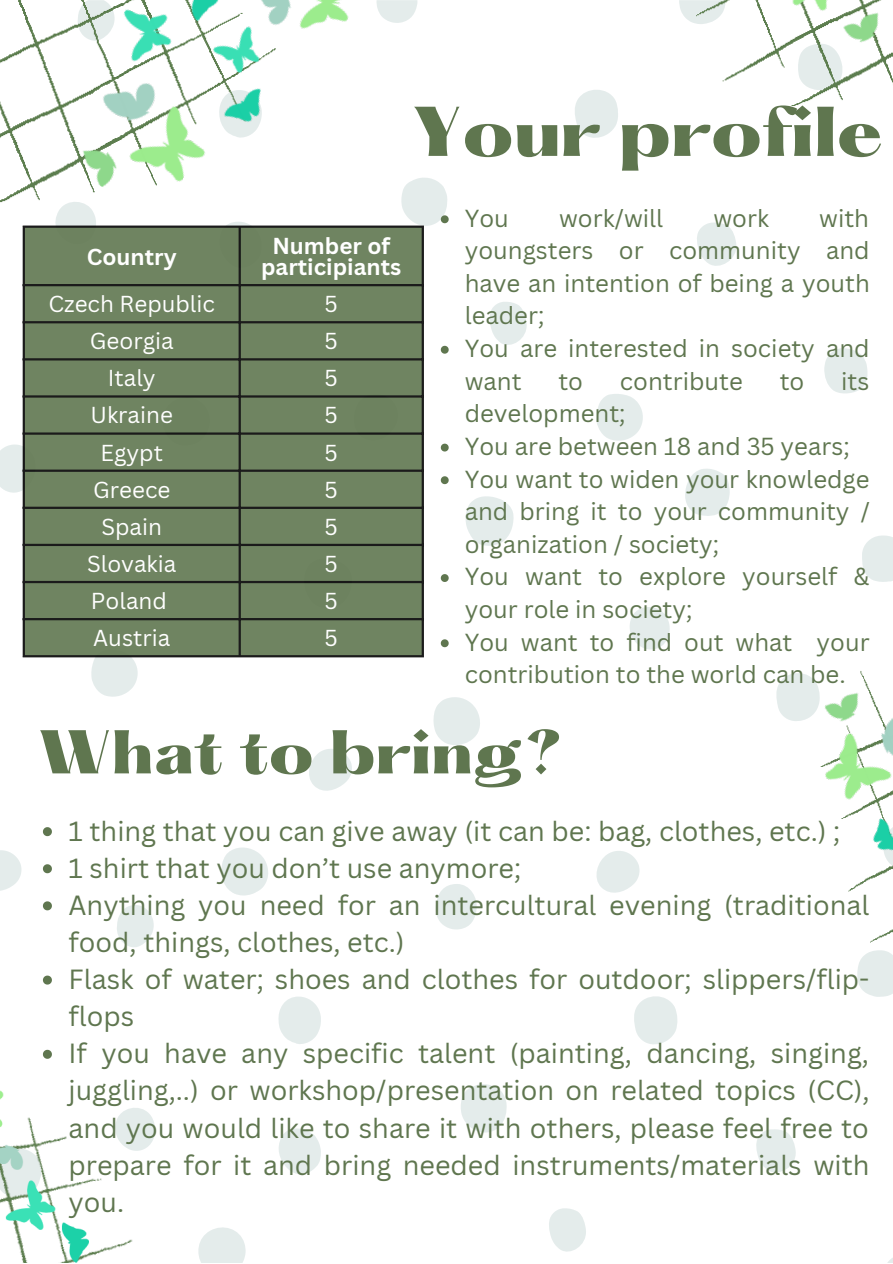
<style>
.page{position:relative;width:893px;height:1264px;background:#fff}
.page>*{position:absolute;margin:0;border:0;box-sizing:border-box;transform-origin:0 0}
.t1{font:900 61.5px "Hatton";color:#5f764f}
.t2{font:900 54px "Hatton";color:#5f764f}
.t3{font:27px/37px "Canva Sans";color:#5f764f}
.t4{font:24px/32.5px "Canva Sans";color:#5f764f}
.t5{font:22.5px "Canva Sans";color:#fff}
.t6{font:700 22.5px/21.3px "Canva Sans";color:#fff;text-align:center}
</style>
<div class="page">
<svg style="left:465px;top:496px;width:48px;height:50px"></svg>
<svg style="left:685px;top:469px;width:44px;height:47px"></svg>
<svg style="left:862px;top:535px;width:30px;height:47px"></svg>
<svg style="left:222px;top:847px;width:46px;height:48px"></svg>
<svg style="left:91px;top:657px;width:47px;height:39px"></svg>
<svg style="left:309px;top:749px;width:43px;height:42px"></svg>
<svg style="left:630px;top:607px;width:39px;height:42px"></svg>
<svg style="left:489px;top:302px;width:38px;height:43px"></svg>
<svg style="left:824px;top:348px;width:44px;height:46px"></svg>
<svg style="left:433px;top:697px;width:47px;height:48px"></svg>
<svg style="left:596px;top:394px;width:46px;height:47px"></svg>
<svg style="left:596px;top:851px;width:43px;height:42px"></svg>
<svg style="left:0;top:444px;width:23px;height:52px"></svg>
<svg style="left:697px;top:232px;width:40px;height:34px"></svg>
<svg style="left:279px;top:1128px;width:42px;height:46px"></svg>
<svg style="left:278px;top:996px;width:43px;height:48px"></svg>
<svg style="left:436px;top:884px;width:41px;height:45px"></svg>
<svg style="left:549px;top:1208px;width:37px;height:44px"></svg>
<svg style="left:117px;top:905px;width:37px;height:42px"></svg>
<svg style="left:461px;top:1084px;width:46px;height:48px"></svg>
<svg style="left:634px;top:996px;width:43px;height:48px"></svg>
<svg style="left:241px;top:1237px;width:5px;height:25px"></svg>
<svg style="left:756px;top:1131px;width:40px;height:42px"></svg>
<div style="left:25px;top:228px;width:396px;height:427px;background:#6f8461"></div>
<hr style="left:23px;top:228px;width:2px;height:427px;background:#000">
<hr style="left:238px;top:228px;width:3px;height:427px;background:#000">
<hr style="left:421px;top:228px;width:3px;height:427px;background:#000">
<hr style="left:23px;top:225px;width:401px;height:3px;background:#000">
<hr style="left:23px;top:284px;width:401px;height:2px;background:#000">
<hr style="left:23px;top:321px;width:401px;height:2px;background:#000">
<hr style="left:23px;top:358px;width:401px;height:2px;background:#000">
<hr style="left:23px;top:395px;width:401px;height:2px;background:#000">
<hr style="left:23px;top:432px;width:401px;height:3px;background:#000">
<hr style="left:23px;top:469px;width:401px;height:3px;background:#000">
<hr style="left:23px;top:506px;width:401px;height:3px;background:#000">
<hr style="left:23px;top:544px;width:401px;height:2px;background:#000">
<hr style="left:23px;top:581px;width:401px;height:2px;background:#000">
<hr style="left:23px;top:618px;width:401px;height:2px;background:#000">
<hr style="left:23px;top:655px;width:401px;height:2px;background:#000">
<svg style="left:441px;top:346px;width:7px;height:8px"></svg>
<svg style="left:441px;top:443px;width:7px;height:8px"></svg>
<svg style="left:441px;top:476px;width:7px;height:8px"></svg>
<svg style="left:441px;top:574px;width:7px;height:8px"></svg>
<svg style="left:441px;top:639px;width:7px;height:8px"></svg>
<img style="left:575px;top:0;width:317px;height:232px">
<img style="left:766px;top:671px;width:126px;height:460px">
<img style="left:0;top:0;width:56px;height:203px">
<img style="left:56px;top:0;width:393px;height:289px">
<img style="left:89px;top:1108px;width:152px;height:154px">
<img style="left:0;top:827px;width:89px;height:435px">
<p class="t6" style="left:87px;top:245px;width:91px">Country</p>
<p class="t6" style="left:261px;top:234px;width:142px">Number of participiants</p>
<p class="t5" style="left:48px;top:288px;width:168px">Czech Republic</p>
<p class="t5" style="left:324px;top:288px;width:15px">5</p>
<p class="t5" style="left:90px;top:325px;width:85px">Georgia</p>
<p class="t5" style="left:324px;top:325px;width:15px">5</p>
<p class="t5" style="left:108px;top:362px;width:49px">Italy</p>
<p class="t5" style="left:324px;top:362px;width:15px">5</p>
<p class="t5" style="left:90px;top:399px;width:84px">Ukraine</p>
<p class="t5" style="left:324px;top:399px;width:15px">5</p>
<p class="t5" style="left:101px;top:436px;width:64px">Egypt</p>
<p class="t5" style="left:324px;top:436px;width:15px">5</p>
<p class="t5" style="left:93px;top:473px;width:79px">Greece</p>
<p class="t5" style="left:324px;top:473px;width:15px">5</p>
<p class="t5" style="left:101px;top:511px;width:62px">Spain</p>
<p class="t5" style="left:324px;top:511px;width:15px">5</p>
<p class="t5" style="left:87px;top:548px;width:91px">Slovakia</p>
<p class="t5" style="left:324px;top:548px;width:15px">5</p>
<p class="t5" style="left:91px;top:585px;width:77px">Poland</p>
<p class="t5" style="left:324px;top:585px;width:15px">5</p>
<p class="t5" style="left:93px;top:622px;width:79px">Austria</p>
<p class="t5" style="left:324px;top:622px;width:15px">5</p>
<p class="t1" style="left:411px;top:103px;width:473px">Your profile</p>
<p class="t4" style="left:464px;top:201px;width:46px">You</p>
<p class="t4" style="left:559px;top:201px;width:106px">work/will</p>
<p class="t4" style="left:713px;top:201px;width:57px">work</p>
<p class="t4" style="left:464px;top:201px;width:406px;text-align:justify;text-indent:354px">with youngsters or community and have an intention of being a youth leader;</p>
<p class="t4" style="left:464px;top:331px;width:406px">You are interested in society and want</p>
<p class="t4" style="left:558px;top:364px;width:26px">to</p>
<p class="t4" style="left:620px;top:364px;width:124px">contribute</p>
<p class="t4" style="left:779px;top:364px;width:26px">to</p>
<p class="t4" style="left:841px;top:364px;width:30px">its</p>
<p class="t4" style="left:464px;top:396px;width:162px">development;</p>
<p class="t4" style="left:464px;top:429px;width:386px">You are between 18 and 35 years;</p>
<p class="t4" style="left:464px;top:462px;width:406px;text-align:justify">You want to widen your knowledge and bring it to your community / organization / society;</p>
<p class="t4" style="left:464px;top:559px;width:406px">You want to explore yourself &amp; your role in society;</p>
<p class="t4" style="left:464px;top:625px;width:406px">You want to find out what your contribution to the world can be.</p>
<p class="t2" style="left:37px;top:727px;width:527px">What to bring?</p>
<p class="t3" style="left:69px;top:811px;width:773px">1 thing that you can give away (it can be: bag, clothes, etc.) ;</p>
<p class="t3" style="left:69px;top:848px;width:454px">1 shirt that you don’t use anymore;</p>
<p class="t3" style="left:69px;top:885px;width:802px">Anything you need for an intercultural evening (traditional food, things, clothes, etc.)</p>
<p class="t3" style="left:69px;top:960px;width:802px">Flask of water; shoes and clothes for outdoor; slippers/flip&shy;flops</p>
<p class="t3" style="left:69px;top:1034px;width:802px;text-align:justify">If you have any specific talent (painting, dancing, singing, juggling,..) or workshop/presentation on related topics (CC), and you would like to share it with others, please feel free to prepare for it and bring needed instruments/materials with you.</p>
</div>
